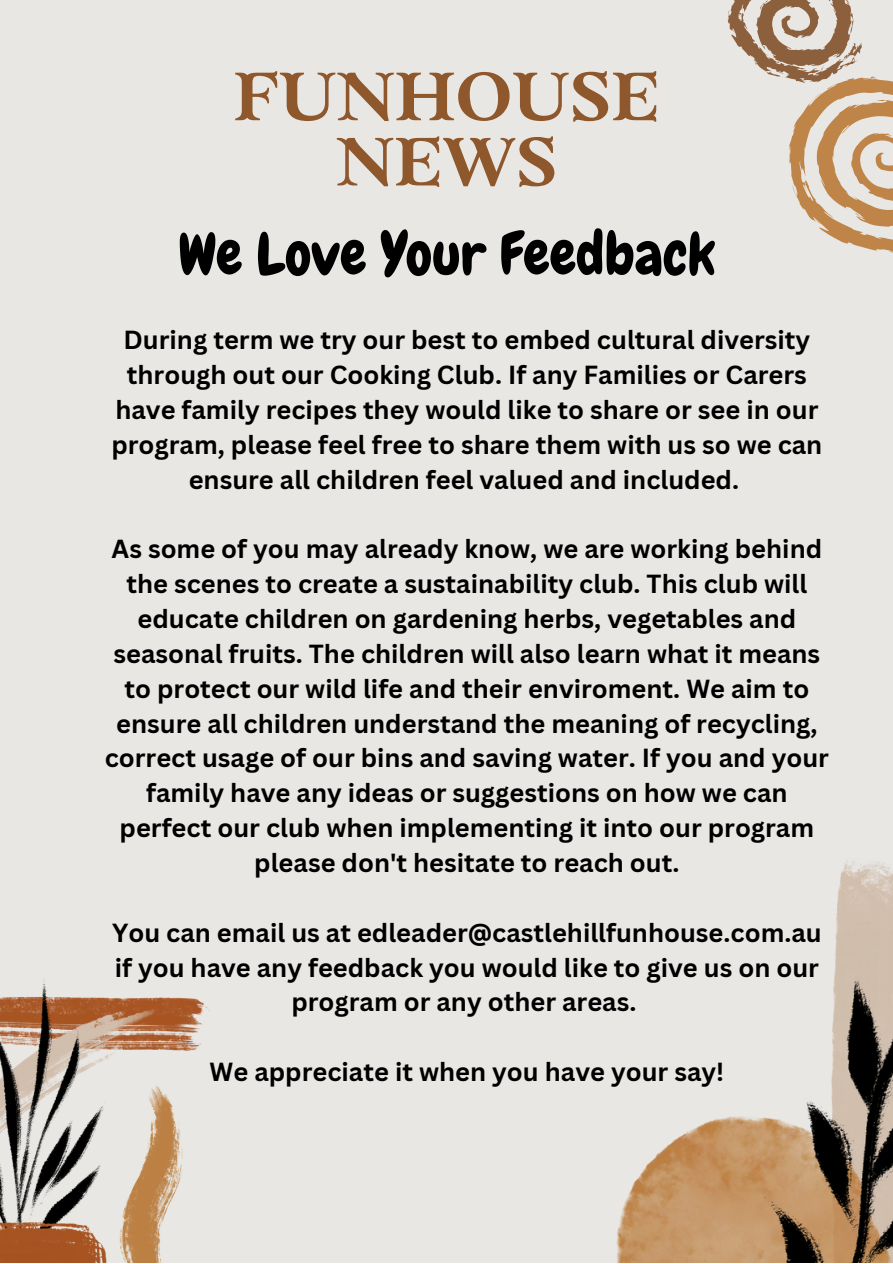
<style>
.page{position:relative;width:893px;height:1264px;background:#fff}
.page>*{position:absolute;margin:0;border:0;box-sizing:border-box;transform-origin:0 0}
.t1{font:800 67.35px/65.2px "Zenaida";color:#8f572c;text-align:center}
.t2{font:58.8px "Chewy";color:#000}
.t3{font:700 25.5px/34.8px "Canva Sans";color:#000;text-align:center}
</style>
<div class="page">
<div style="left:0;top:0;width:892px;height:1262px;background:#e8e7e4"></div>
<img style="left:0;top:979px;width:210px;height:283px">
<svg style="left:727px;top:0;width:165px;height:253px"></svg>
<img style="left:616px;top:860px;width:276px;height:402px">
<h1 class="t1" style="left:234px;top:64px;width:427px">FUNHOUSE<br>NEWS</h1>
<h2 class="t2" style="left:178px;top:217px;width:538px">We Love Your Feedback</h2>
<p class="t3" style="left:111px;top:322px;width:712px">During term we try our best to embed cultural diversity through out our Cooking Club. If any Families or Carers have family recipes they would like to share or see in our program, please feel free to share them with us so we can ensure all children feel valued and included.</p>
<p class="t3" style="left:105px;top:531px;width:725px">As some of you may already know, we are working behind the scenes to create a sustainability club. This club will educate children on gardening herbs, vegetables and seasonal fruits. The children will also learn what it means to protect our wild life and their enviroment. We aim to ensure all children understand the meaning of recycling, correct usage of our bins and saving water. If you and your family have any ideas or suggestions on how we can perfect our club when implementing it into our program please don't hesitate to reach out.</p>
<p class="t3" style="left:112px;top:914px;width:711px">You can email us at edleader@castlehillfunhouse.com.au if you have any feedback you would like to give us on our program or any other areas.</p>
<p class="t3" style="left:210px;top:1053px;width:516px">We appreciate it when you have your say!</p>
</div>
